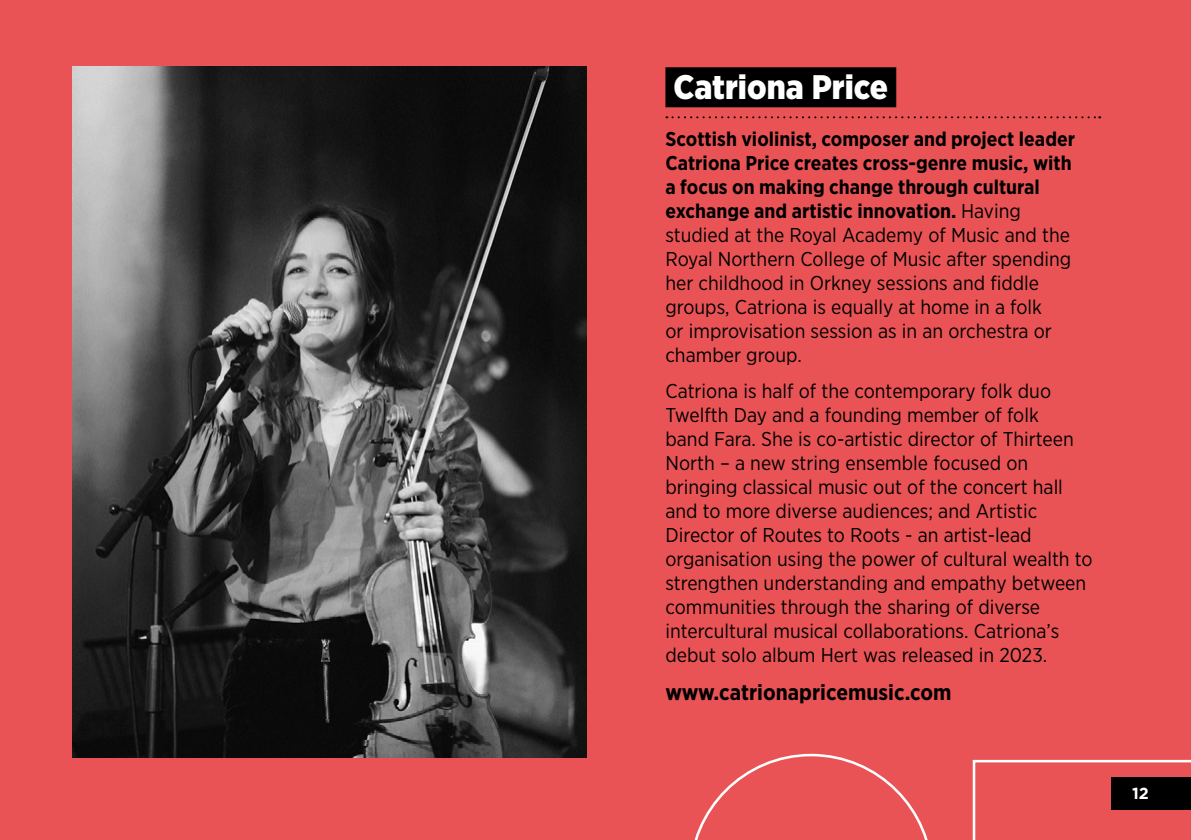
<style>
.page{position:relative;width:1191px;height:840px;background:#fff}
.page>*{position:absolute;margin:0;border:0;box-sizing:border-box;transform-origin:0 0}
.t1{font:900 34px "Gotham Narrow";color:#fff}
.t2{font:700 22px "Gotham Narrow";color:#000}
.t3{font:20px/24px "Gotham Narrow";color:#000}
.t4{font:700 16px "Gotham";color:#fff}
.s1{font-weight:700}
</style>
<div class="page">
<div style="left:0;top:0;width:1191px;height:839px;background:#ea5355"></div>
<svg style="left:972px;top:759px;width:219px;height:80px"></svg>
<svg style="left:695px;top:753px;width:233px;height:86px"></svg>
<svg style="left:666px;top:116px;width:434px;height:2px"></svg>
<div style="left:665px;top:67px;width:231px;height:40px;background:#000"></div>
<img style="left:72px;top:67px;width:515px;height:690px">
<h1 class="t1" style="left:673px;top:65px;width:216px">Catriona Price</h1>
<p class="t3" style="left:665px;top:126px;width:411px"><span class="s1">Scottish violinist, composer and project leader Catriona Price creates cross-genre music, with a focus on making change through cultural exchange and artistic innovation.</span> Having studied at the Royal Academy of Music and the Royal Northern College of Music after spending her childhood in Orkney sessions and fiddle groups, Catriona is equally at home in a folk<br>or improvisation session as in an orchestra or chamber group.</p>
<p class="t3" style="left:665px;top:378px;width:429px">Catriona is half of the contemporary folk duo Twelfth Day and a founding member of folk<br>band Fara. She is co-artistic director of Thirteen North – a new string ensemble focused on bringing classical music out of the concert hall and to more diverse audiences; and Artistic Director of Routes to Roots - an artist-lead organisation using the power of cultural wealth to strengthen understanding and empathy between communities through the sharing of diverse intercultural musical collaborations. Catriona’s debut solo album Hert was released in 2023.</p>
<p class="t2" style="left:665px;top:677px;width:288px">www.catrionapricemusic.com</p>
<p class="t4" style="left:1132px;top:782px;width:18px">12</p>
</div>
